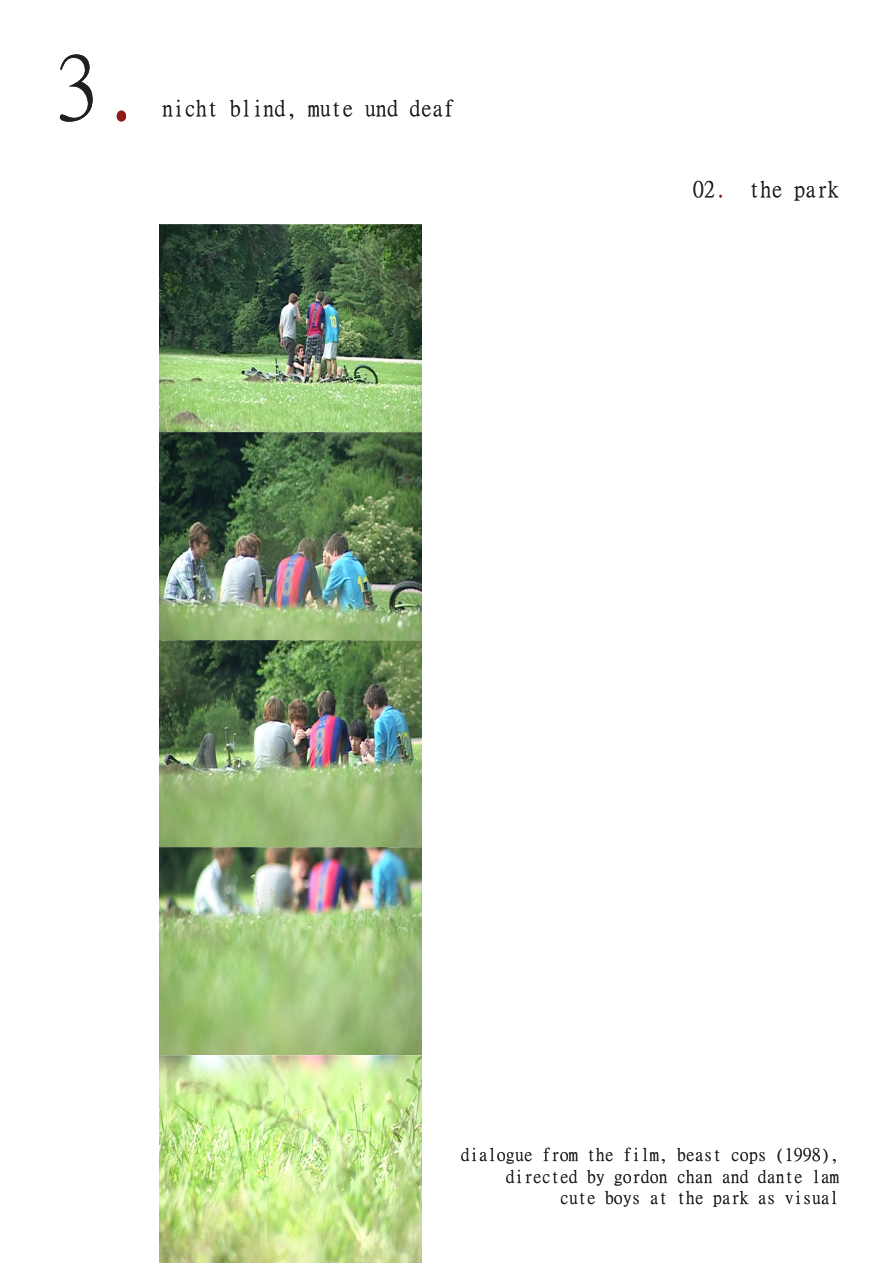
<style>
.page{position:relative;width:893px;height:1263px;background:#fff}
.page>*{position:absolute;margin:0;border:0;box-sizing:border-box;transform-origin:0 0}
.t1{font:90px "Ming Li U";color:#231f20}
.t2{font:22.5px "Ming Li U";color:#231f20}
.t3{font:18px/21.6px "Ming Li U";color:#231f20;text-align:right}
.s1{color:#901c18}
</style>
<div class="page">
<img style="left:159px;top:225px;width:263px;height:1038px">
<p class="t1" style="left:54px;top:43px;width:91px">3<span class="s1">.</span></p>
<p class="t2" style="left:162px;top:97px;width:294px">nicht blind, mute und deaf</p>
<p class="t2" style="left:693px;top:178px;width:148px">02<span class="s1">.</span> the park</p>
<p class="t3" style="left:461px;top:1144px;width:379px">dialogue from the film, beast cops (1998), directed by gordon chan and dante lam</p>
<p class="t3" style="left:560px;top:1187px;width:280px">cute boys at the park as visual</p>
</div>
